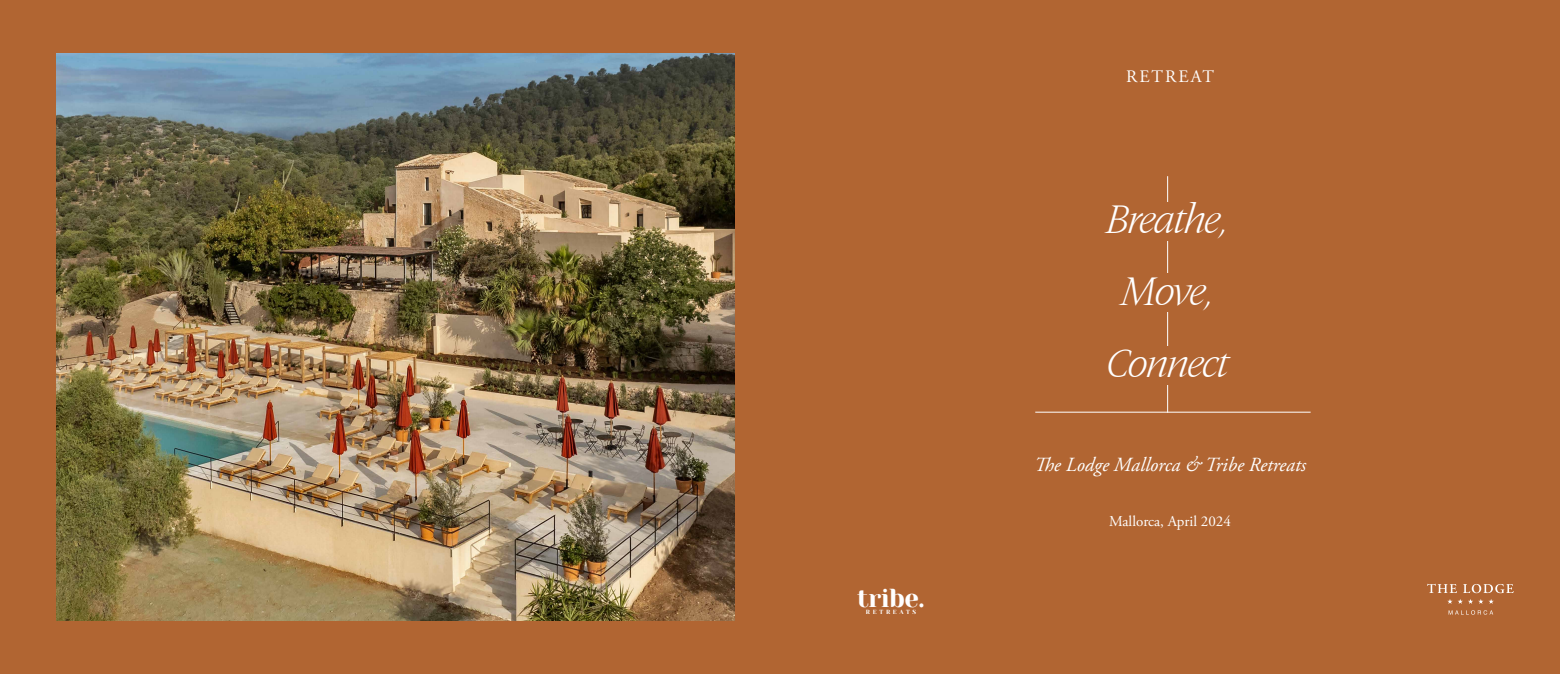
<style>
.page{position:relative;width:1560px;height:674px;background:#fff}
.page>*{position:absolute;margin:0;border:0;box-sizing:border-box;transform-origin:0 0}
.t1{font:italic 300 40px/72px "Nikola";letter-spacing:-.04em;color:#fff;text-align:center}
.t2{font:25.88px "Yeseva One";letter-spacing:-.02em;color:#fff}
.t3{font:italic 20px "Adobe Garamond Pro";color:#fff}
.t4{font:17.5px "Adobe Garamond Pro";letter-spacing:.115em;color:#fff}
.t5{font:15px "Adobe Garamond Pro";color:#fff}
.t6{font:6px "Yeseva One";letter-spacing:.45em;color:#fff}
</style>
<div class="page">
<div style="left:0;top:0;width:1559px;height:673px;background:#b16532"></div>
<img style="left:57px;top:53px;width:678px;height:567px">
<hr style="left:1166px;top:176px;width:1px;height:236px;background:#fff">
<div style="left:1062px;top:273px;width:210px;height:39px;background:#b16532"></div>
<div style="left:1062px;top:346px;width:210px;height:39px;background:#b16532"></div>
<hr style="left:1035px;top:411px;width:275px;height:1px;background:#fff">
<svg style="left:1448px;top:610px;width:44px;height:4px"></svg>
<svg style="left:1427px;top:583px;width:86px;height:20px"></svg>
<p class="t2" style="left:857px;top:578px;width:69px">tribe.</p>
<p class="t6" style="left:865px;top:607px;width:52px">RETREATS</p>
<p class="t4" style="left:1125px;top:66px;width:89px">RETREAT</p>
<h1 class="t1" style="left:1105px;top:181px;width:125px">Breathe,<br>Move,<br>Connect</h1>
<p class="t3" style="left:1033px;top:452px;width:273px">The Lodge Mallorca &amp; Tribe Retreats</p>
<p class="t5" style="left:1108px;top:512px;width:123px">Mallorca, April 2024</p>
</div>
